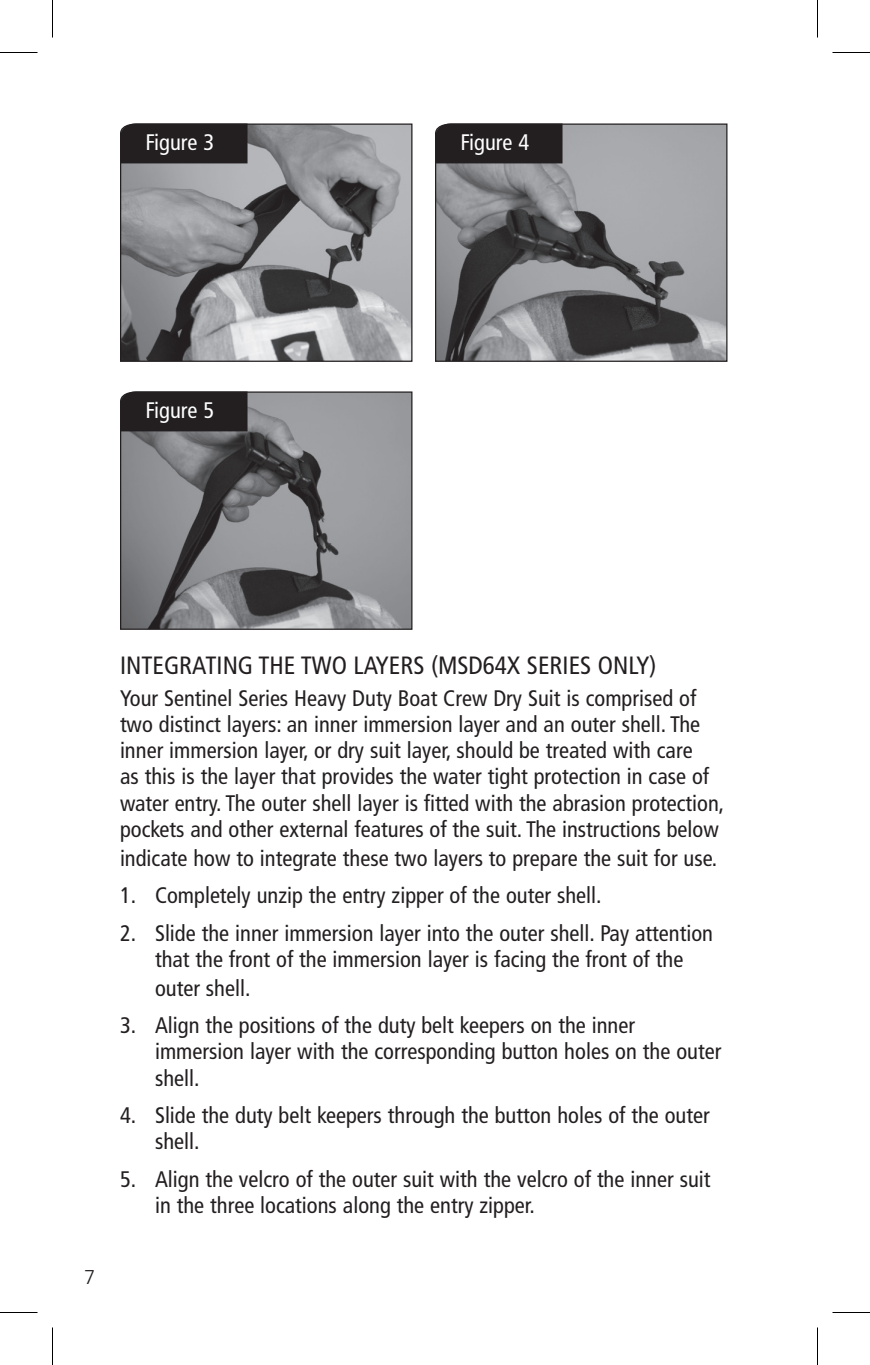
<style>
.page{position:relative;width:870px;height:1365px;background:#fff}
.page>*{position:absolute;margin:0;border:0;box-sizing:border-box;transform-origin:0 0}
.t1{font:condensed 25px "Frutiger LT Std";color:#231f20}
.t2{font:condensed 22.5px/26.2px "Frutiger LT Std";color:#231f20}
.t3{font:condensed 22.5px "Frutiger LT Std";color:#fff}
.t4{font:300 20px "Frutiger";color:#231f20}
</style>
<div class="page">
<svg style="left:120px;top:123px;width:293px;height:239px"></svg>
<div style="left:120px;top:124px;width:128px;height:39px;background:#231f20"></div>
<svg style="left:435px;top:123px;width:293px;height:239px"></svg>
<div style="left:435px;top:124px;width:128px;height:39px;background:#231f20"></div>
<svg style="left:120px;top:391px;width:293px;height:239px"></svg>
<div style="left:120px;top:391px;width:128px;height:40px;background:#231f20"></div>
<hr style="left:0;top:52px;width:38px;height:1px;background:#000">
<hr style="left:832px;top:52px;width:38px;height:1px;background:#000">
<hr style="left:0;top:1312px;width:38px;height:1px;background:#000">
<hr style="left:832px;top:1312px;width:38px;height:1px;background:#000">
<hr style="left:52px;top:0;width:1px;height:38px;background:#000">
<hr style="left:52px;top:1328px;width:1px;height:37px;background:#000">
<hr style="left:817px;top:0;width:1px;height:38px;background:#000">
<hr style="left:817px;top:1328px;width:1px;height:37px;background:#000">
<p class="t3" style="left:145px;top:129px;width:70px">Figure 3</p>
<p class="t3" style="left:460px;top:129px;width:70px">Figure 4</p>
<p class="t3" style="left:145px;top:397px;width:70px">Figure 5</p>
<p class="t4" style="left:84px;top:1266px;width:13px">7</p>
<p class="t1" style="left:120px;top:651px;width:20px">Integrating</p>
<p class="t1" style="left:259px;top:651px;width:59px">the two</p>
<p class="t1" style="left:354px;top:651px;width:13px">layers</p>
<p class="t1" style="left:431px;top:651px;width:119px">(MSD64X Series</p>
<p class="t1" style="left:598px;top:651px;width:14px">only</p>
<p class="t1" style="left:649px;top:651px;width:8px">)</p>
<p class="t2" style="left:120px;top:685px;width:606px">Your Sentinel Series Heavy Duty Boat Crew Dry Suit is comprised of two distinct layers: an inner immersion layer and an outer shell. The inner immersion layer, or dry suit layer, should be treated with care<br>as this is the layer that provides the water tight protection in case of water entry. The outer shell layer is fitted with the abrasion protection, pockets and other external features of the suit. The instructions below</p>
<p class="t2" style="left:120px;top:845px;width:599px">indicate how to integrate these two layers to prepare the suit for use.</p>
<p class="t2" style="left:120px;top:882px;width:483px">1. Completely unzip the entry zipper of the outer shell.</p>
<p class="t2" style="left:120px;top:920px;width:595px;text-align:center">2. Slide the inner immersion layer into the outer shell. Pay attention that the front of the immersion layer is facing the front of the</p>
<p class="t2" style="left:155px;top:975px;width:97px">outer shell.</p>
<p class="t2" style="left:155px;top:1012px;width:568px;text-indent:-35px">3. Align the positions of the duty belt keepers on the inner immersion layer with the corresponding button holes on the outer shell.</p>
<p class="t2" style="left:155px;top:1102px;width:556px;text-indent:-35px">4. Slide the duty belt keepers through the button holes of the outer shell.</p>
<p class="t2" style="left:155px;top:1166px;width:557px;text-indent:-35px">5. Align the velcro of the outer suit with the velcro of the inner suit in the three locations along the entry zipper.</p>
</div>
